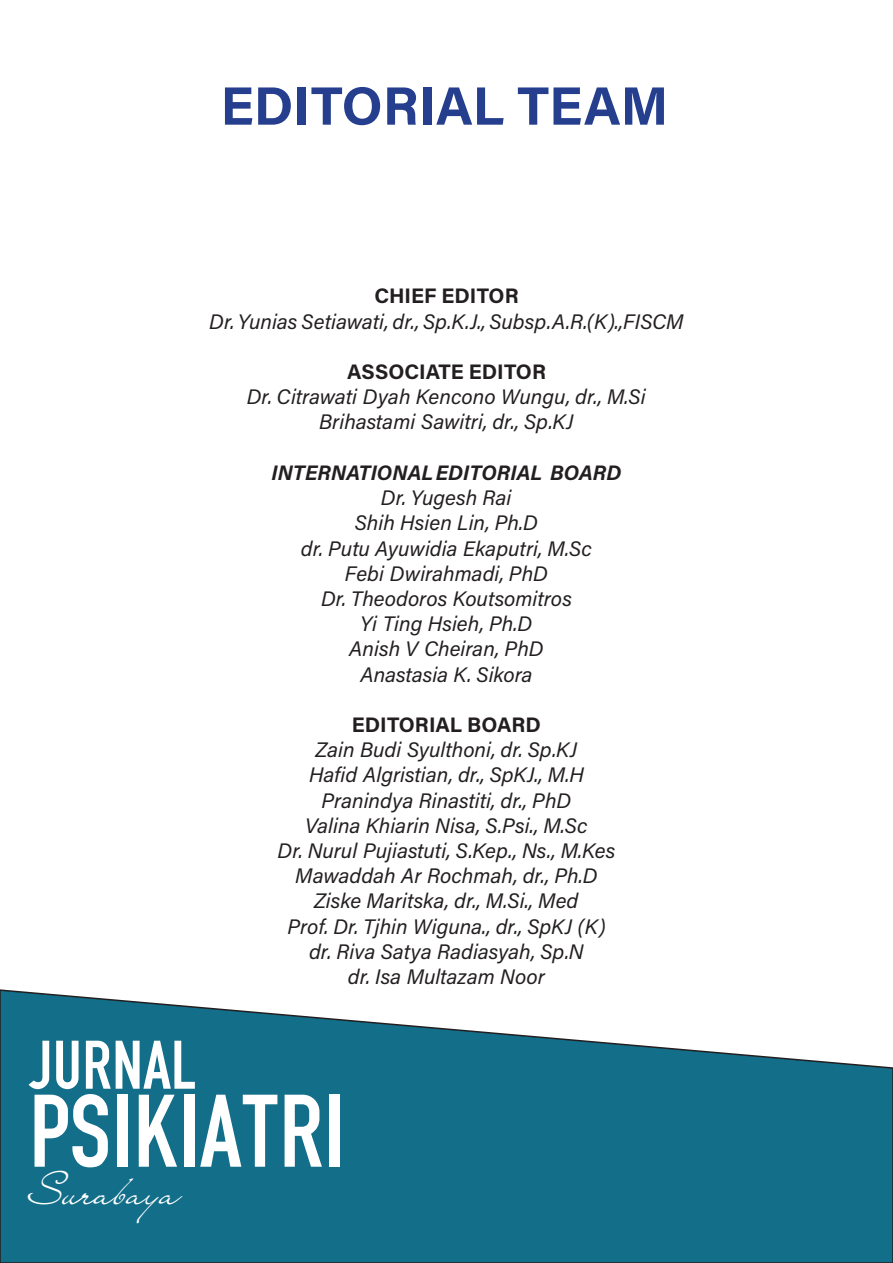
<style>
.page{position:relative;width:893px;height:1263px;background:#fff}
.page>*{position:absolute;margin:0;border:0;box-sizing:border-box;transform-origin:0 0}
.t1{font:108px "DIN 1451 Engschrift Regular";color:#fff}
.t2{font:72px "DIN 1451 Engschrift Regular";color:#fff}
.t3{font:54px "Acumin Variable Concept";letter-spacing:.04em;color:#253f8e}
.t4{font:45px "Lainie Day SH";color:#fff}
.t5{font:21px "Acumin Variable Concept";letter-spacing:.015em;color:#231f20}
.t6{font:21px "Acumin Variable Concept";letter-spacing:.04em;color:#231f20}
</style>
<div class="page">
<svg style="left:0;top:989px;width:893px;height:274px;background:#348298"></svg>
<p class="t3" style="left:220px;top:69px;width:448px">EDITORIAL TEAM</p>
<p class="t5" style="left:374px;top:282px;width:145px">CHIEF EDITOR</p>
<p class="t5" style="left:209px;top:307px;width:476px">Dr. Yunias Setiawati, dr., Sp.K.J., Subsp.A.R.(K).,FISCM</p>
<p class="t5" style="left:347px;top:357px;width:200px">ASSOCIATE EDITOR</p>
<p class="t5" style="left:247px;top:382px;width:400px">Dr. Citrawati Dyah Kencono Wungu, dr., M.Si</p>
<p class="t5" style="left:319px;top:408px;width:256px">Brihastami Sawitri, dr., Sp.KJ</p>
<p class="t5" style="left:271px;top:458px;width:352px">INTERNATIONAL EDITORIAL BOARD</p>
<p class="t5" style="left:381px;top:483px;width:132px">Dr. Yugesh Rai</p>
<p class="t5" style="left:355px;top:509px;width:185px">Shih Hsien Lin, Ph.D</p>
<p class="t5" style="left:301px;top:534px;width:292px">dr. Putu Ayuwidia Ekaputri, M.Sc</p>
<p class="t5" style="left:345px;top:559px;width:205px">Febi Dwirahmadi, PhD</p>
<p class="t5" style="left:321px;top:584px;width:252px">Dr. Theodoros Koutsomitros</p>
<p class="t5" style="left:360px;top:609px;width:173px">Yi Ting Hsieh, Ph.D</p>
<p class="t5" style="left:349px;top:635px;width:196px">Anish V Cheiran, PhD</p>
<p class="t5" style="left:360px;top:660px;width:173px">Anastasia K. Sikora</p>
<p class="t6" style="left:352px;top:710px;width:190px">EDITORIAL BOARD</p>
<p class="t5" style="left:316px;top:735px;width:263px">Zain Budi Syulthoni, dr. Sp.KJ</p>
<p class="t5" style="left:309px;top:761px;width:277px">Hafid Algristian, dr., SpKJ., M.H</p>
<p class="t5" style="left:321px;top:786px;width:251px">Pranindya Rinastiti, dr., PhD</p>
<p class="t5" style="left:305px;top:811px;width:284px">Valina Khiarin Nisa, S.Psi., M.Sc</p>
<p class="t5" style="left:278px;top:836px;width:339px">Dr. Nurul Pujiastuti, S.Kep., Ns., M.Kes</p>
<p class="t5" style="left:295px;top:861px;width:304px">Mawaddah Ar Rochmah, dr., Ph.D</p>
<p class="t5" style="left:314px;top:887px;width:266px">Ziske Maritska, dr., M.Si., Med</p>
<p class="t5" style="left:287px;top:912px;width:319px">Prof. Dr. Tjhin Wiguna., dr., SpKJ (K)</p>
<p class="t5" style="left:309px;top:937px;width:277px">dr. Riva Satya Radiasyah, Sp.N</p>
<p class="t5" style="left:348px;top:962px;width:198px">dr. Isa Multazam Noor</p>
<h2 class="t2" style="left:29px;top:1023px;width:169px">JURNAL</h2>
<h1 class="t1" style="left:29px;top:1068px;width:318px">PSIKIATRI</h1>
<h3 class="t4" style="left:29px;top:1161px;width:153px">Surabaya</h3>
</div>
